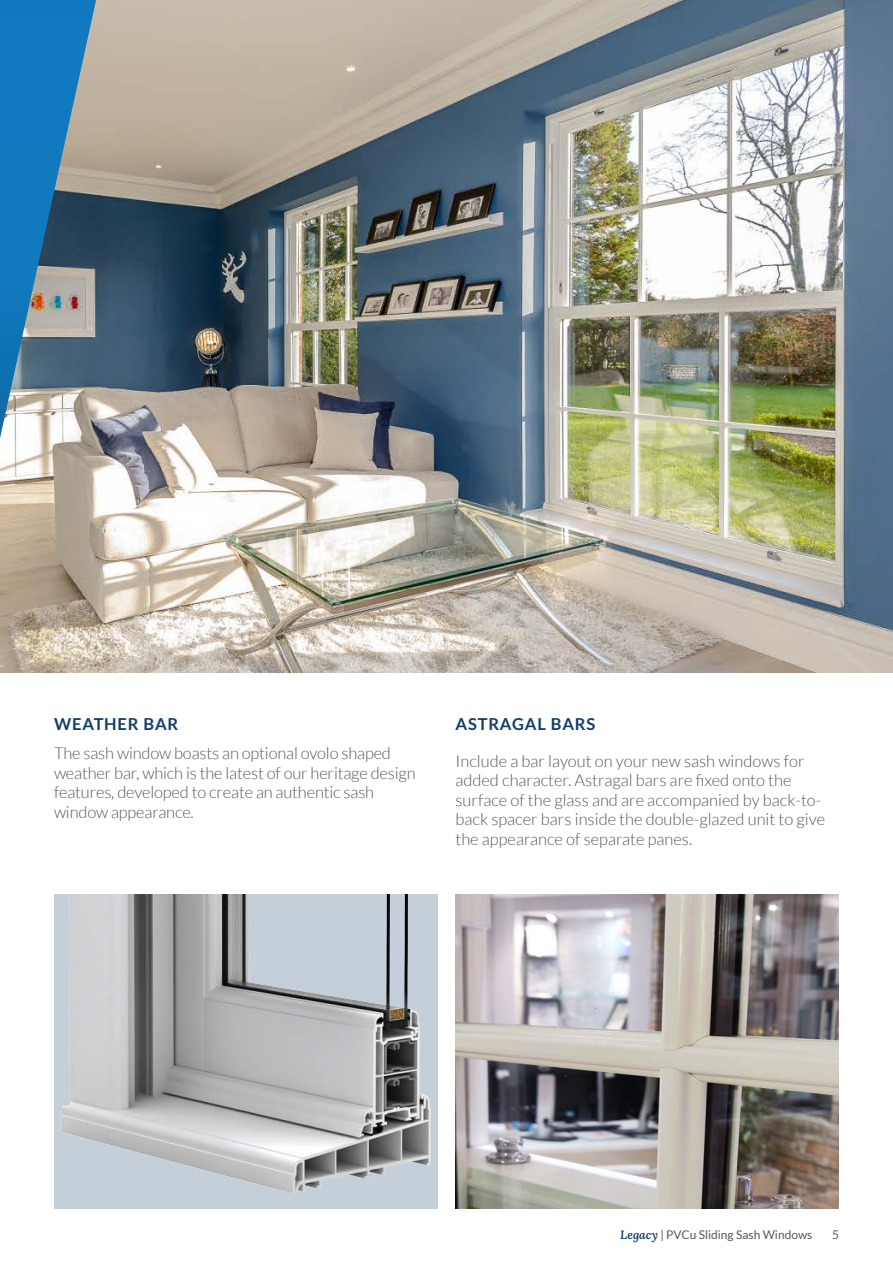
<style>
.page{position:relative;width:893px;height:1263px;background:#fff}
.page>*{position:absolute;margin:0;border:0;box-sizing:border-box;transform-origin:0 0}
.t1{font:300 16.5px/19.5px "Lato";color:#57585a}
.t2{font:700 16.5px "Lato";letter-spacing:.05em;color:#123e6a}
.t3{font:12px "Lato";color:#57585a}
.s1{font-family:"Lora";font-style:italic;color:#123e6a}
</style>
<div class="page">
<img style="left:0;top:0;width:893px;height:672px">
<svg style="left:0;top:0;width:96px;height:438px"></svg>
<img style="left:455px;top:894px;width:384px;height:315px">
<div style="left:54px;top:894px;width:383px;height:315px;background:#c4cfda"></div>
<img style="left:60px;top:894px;width:371px;height:300px">
<p class="t2" style="left:54px;top:715px;width:126px">WEATHER BAR</p>
<p class="t2" style="left:455px;top:715px;width:141px">ASTRAGAL BARS</p>
<p class="t1" style="left:54px;top:744px;width:363px">The sash window boasts an optional ovolo shaped weather bar, which is the latest of our heritage design features, developed to create an authentic sash window appearance.</p>
<p class="t1" style="left:455px;top:751px;width:371px">Include a bar layout on your new sash windows for added character. Astragal bars are fixed onto the surface of the glass and are accompanied by back-to&shy;back spacer bars inside the double-glazed unit to give the appearance of separate panes.</p>
<p class="t3" style="left:620px;top:1228px;width:194px"><span class="s1">Legacy</span> | PVCu Sliding Sash Windows</p>
<p class="t3" style="left:832px;top:1228px;width:8px">5</p>
</div>
